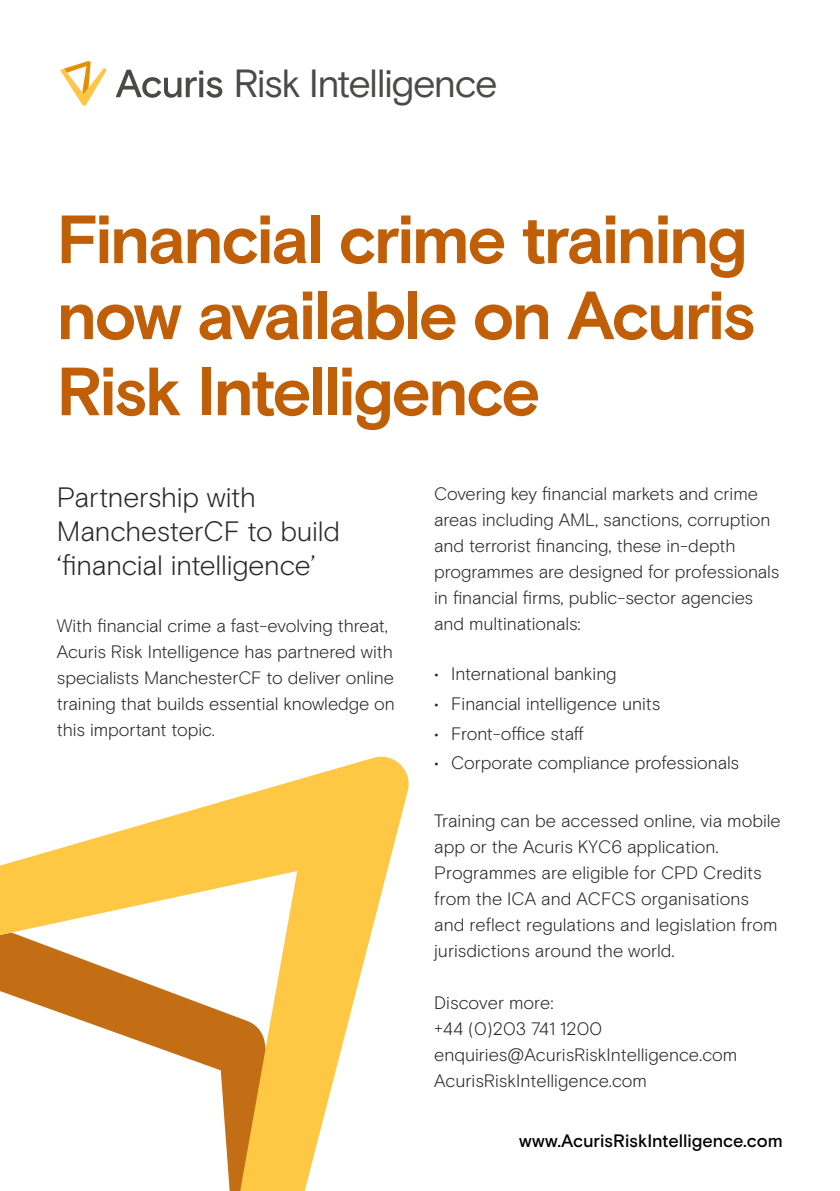
<style>
.page{position:relative;width:840px;height:1191px;background:#fff}
.page>*{position:absolute;margin:0;border:0;box-sizing:border-box;transform-origin:0 0}
.t1{font:700 68px/76px "Basis Grotesque";letter-spacing:-.04em;color:#c05f08}
.t2{font:39.2px "Basis Grotesque";letter-spacing:-.04em;color:#4a4a49}
.t3{font:300 28px/33.6px "Basis Grotesque";letter-spacing:-.01em;color:#282827}
.t4{font:300 18px/26px "Basis Grotesque";color:#282827}
.t5{font:500 18px "Basis Grotesque";color:#000}
</style>
<div class="page">
<svg style="left:0;top:756px;width:409px;height:435px"></svg>
<svg style="left:60px;top:61px;width:47px;height:45px"></svg>
<svg style="left:116px;top:70px;width:106px;height:28px"></svg>
<svg style="left:199px;top:78px;width:4px;height:19px"></svg>
<h2 class="t2" style="left:233px;top:61px;width:265px">Risk Intelligence</h2>
<h1 class="t1" style="left:57px;top:201px;width:700px">Financial crime training now available on Acuris<br>Risk Intelligence</h1>
<h3 class="t3" style="left:57px;top:480px;width:285px">Partnership with<br>ManchesterCF to build ‘financial intelligence’</h3>
<p class="t4" style="left:57px;top:613px;width:339px">With financial crime a fast-evolving threat, Acuris Risk Intelligence has partnered with specialists ManchesterCF to deliver online training that builds essential knowledge on this important topic.</p>
<p class="t4" style="left:434px;top:481px;width:346px">Covering key financial markets and crime areas including AML, sanctions, corruption and terrorist financing, these in-depth programmes are designed for professionals in financial firms, public-sector agencies and multinationals:</p>
<p class="t4" style="left:434px;top:661px;width:184px">• International banking</p>
<p class="t4" style="left:434px;top:690px;width:227px">• Financial intelligence units</p>
<p class="t4" style="left:434px;top:720px;width:151px">• Front-office staff</p>
<p class="t4" style="left:434px;top:750px;width:306px">• Corporate compliance professionals</p>
<p class="t4" style="left:434px;top:807px;width:348px">Training can be accessed online, via mobile app or the Acuris KYC6 application.<br>Programmes are eligible for CPD Credits from the ICA and ACFCS organisations and reflect regulations and legislation from jurisdictions around the world.</p>
<p class="t4" style="left:434px;top:989px;width:304px">Discover more:<br>+44 (0)203 741 1200 enquiries@AcurisRiskIntelligence.com<br>AcurisRiskIntelligence.com</p>
<p class="t5" style="left:519px;top:1130px;width:265px">www.AcurisRiskIntelligence.com</p>
</div>
